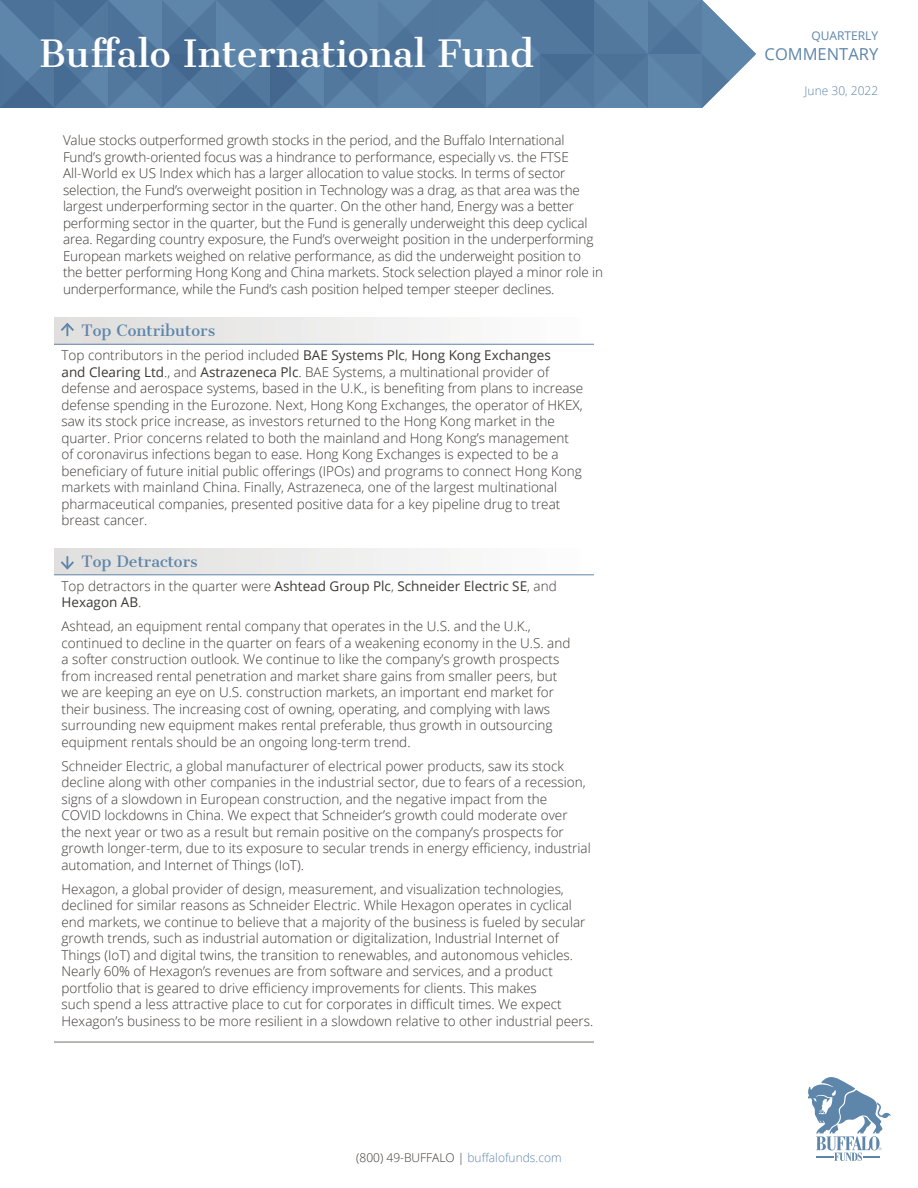
<style>
.page{position:relative;width:918px;height:1188px;background:#fff}
.page>*{position:absolute;margin:0;border:0;box-sizing:border-box;transform-origin:0 0}
.t1{font:36px "Cantata One";color:#fff}
.t2{font:16.5px "Open Sans";color:#5e85aa}
.t3{font:15px "Cantata One";color:#5e85aa}
.t4{font:300 13.5px/16.5px "Open Sans";color:#3c3835}
.t5{font:13.5px/16.5px "Open Sans";color:#3c3835}
.t6{font:300 12px "Open Sans";color:#3c3835}
.t7{font:300 12px "Open Sans";color:#5e85aa}
.t8{font:12px "Open Sans";color:#5e85aa}
.s1{font-weight:400}
.s2{font-weight:300}
.s3{color:#5e85aa}
</style>
<div class="page">
<svg style="left:0;top:0;width:756px;height:108px;background:#5a7fa3"></svg>
<svg style="left:808px;top:1077px;width:83px;height:84px"></svg>
<hr style="left:54px;top:1042px;width:540px;height:1px;background:#77706d">
<div style="left:54px;top:548px;width:540px;height:27px;background:linear-gradient(to right,#dedddc,#fefefe)"></div>
<hr style="left:54px;top:574px;width:540px;height:1px;background:#5e85aa">
<svg style="left:59px;top:556px;width:17px;height:15px"></svg>
<div style="left:54px;top:318px;width:540px;height:26px;background:linear-gradient(to right,#dedddc,#fefefe)"></div>
<hr style="left:54px;top:344px;width:540px;height:1px;background:#5e85aa">
<svg style="left:59px;top:321px;width:17px;height:15px"></svg>
<h1 class="t1" style="left:39px;top:31px;width:496px">Buffalo International Fund</h1>
<p class="t8" style="left:812px;top:28px;width:68px">QUARTERLY</p>
<p class="t2" style="left:765px;top:43px;width:115px">COMMENTARY</p>
<p class="t7" style="left:805px;top:82px;width:75px">June 30, 2022</p>
<p class="t4" style="left:63px;top:132px;width:542px">Value stocks outperformed growth stocks in the period, and the Buffalo International Fund’s growth-oriented focus was a hindrance to performance, especially vs. the FTSE All-World ex US Index which has a larger allocation to value stocks. In terms of sector selection, the Fund’s overweight position in Technology was a drag, as that area was the largest underperforming sector in the quarter. On the other hand, Energy was a better performing sector in the quarter, but the Fund is generally underweight this deep cyclical area. Regarding country exposure, the Fund’s overweight position in the underperforming European markets weighed on relative performance, as did the underweight position to the better performing Hong Kong and China markets. Stock selection played a minor role in underperformance, while the Fund’s cash position helped temper steeper declines.</p>
<p class="t3" style="left:81px;top:321px;width:135px">Top Contributors</p>
<p class="t4" style="left:62px;top:347px;width:523px">Top contributors in the period included <span class="s1">BAE Systems Plc</span>, <span class="s1">Hong Kong Exchanges<br>and Clearing Ltd</span>., and <span class="s1">Astrazeneca Plc</span>. BAE Systems, a multinational provider of defense and aerospace systems, based in the U.K., is benefiting from plans to increase defense spending in the Eurozone. Next, Hong Kong Exchanges, the operator of HKEX, saw its stock price increase, as investors returned to the Hong Kong market in the quarter. Prior concerns related to both the mainland and Hong Kong’s management of coronavirus infections began to ease. Hong Kong Exchanges is expected to be a beneficiary of future initial public offerings (IPOs) and programs to connect Hong Kong markets with mainland China. Finally, Astrazeneca, one of the largest multinational pharmaceutical companies, presented positive data for a key pipeline drug to treat breast cancer.</p>
<p class="t3" style="left:81px;top:552px;width:118px">Top Detractors</p>
<p class="t5" style="left:61px;top:577px;width:497px"><span class="s2">Top detractors in the quarter were</span> Ashtead Group Plc<span class="s2">,</span> Schneider Electric SE<span class="s2">, and<br></span>Hexagon AB<span class="s2">.</span></p>
<p class="t4" style="left:61px;top:618px;width:510px">Ashtead, an equipment rental company that operates in the U.S. and the U.K., continued to decline in the quarter on fears of a weakening economy in the U.S. and a softer construction outlook. We continue to like the company’s growth prospects from increased rental penetration and market share gains from smaller peers, but we are keeping an eye on U.S. construction markets, an important end market for their business. The increasing cost of owning, operating, and complying with laws surrounding new equipment makes rental preferable, thus growth in outsourcing equipment rentals should be an ongoing long-term trend.</p>
<p class="t4" style="left:61px;top:757px;width:531px">Schneider Electric, a global manufacturer of electrical power products, saw its stock decline along with other companies in the industrial sector, due to fears of a recession, signs of a slowdown in European construction, and the negative impact from the<br>COVID lockdowns in China. We expect that Schneider’s growth could moderate over the next year or two as a result but remain positive on the company’s prospects for growth longer-term, due to its exposure to secular trends in energy efficiency, industrial automation, and Internet of Things (IoT).</p>
<p class="t4" style="left:61px;top:880px;width:533px">Hexagon, a global provider of design, measurement, and visualization technologies, declined for similar reasons as Schneider Electric. While Hexagon operates in cyclical end markets, we continue to believe that a majority of the business is fueled by secular growth trends, such as industrial automation or digitalization, Industrial Internet of Things (IoT) and digital twins, the transition to renewables, and autonomous vehicles.<br>Nearly 60% of Hexagon’s revenues are from software and services, and a product portfolio that is geared to drive efficiency improvements for clients. This makes<br>such spend a less attractive place to cut for corporates in difficult times. We expect Hexagon’s business to be more resilient in a slowdown relative to other industrial peers.</p>
<p class="t6" style="left:356px;top:1149px;width:207px">(800) 49-BUFFALO | <span class="s3">buffalofunds.com</span></p>
</div>
